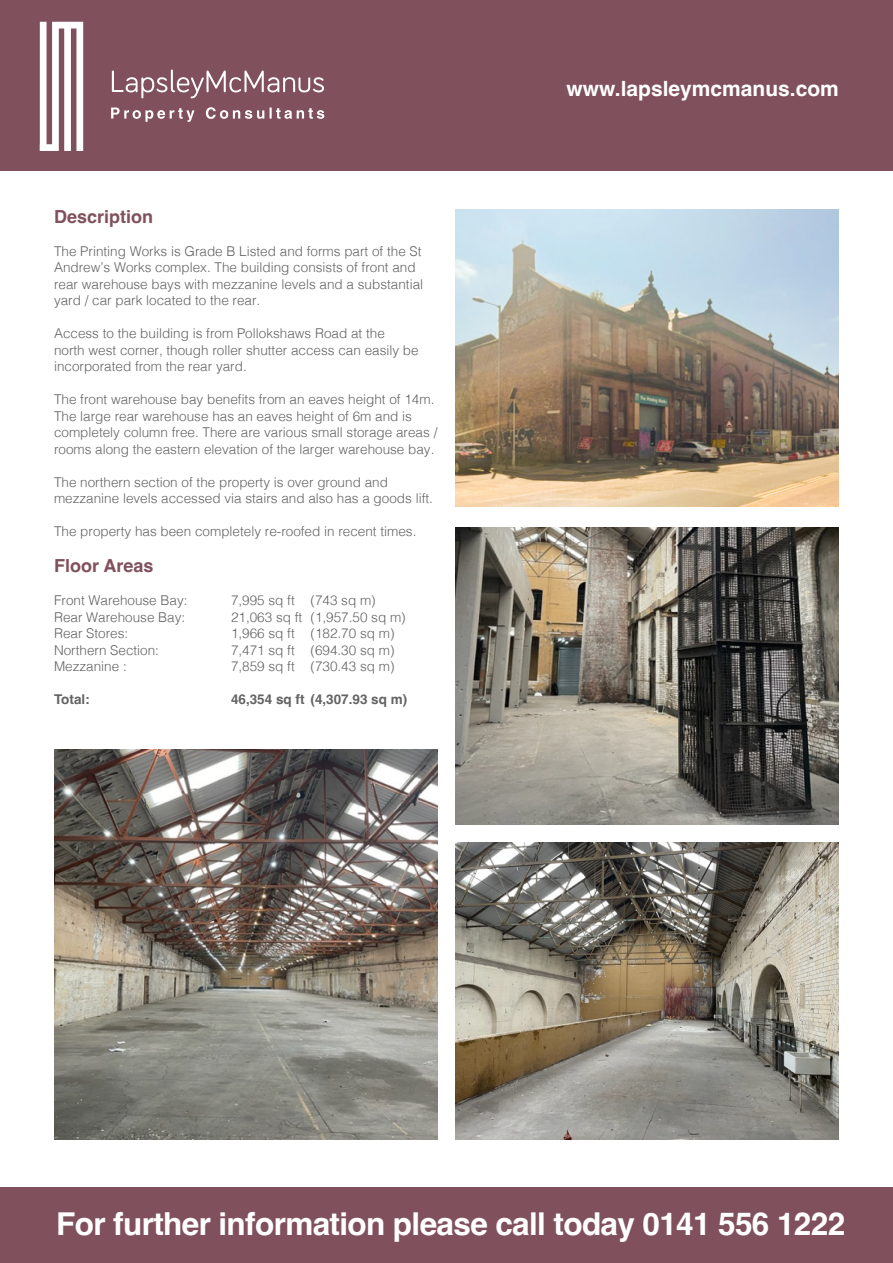
<style>
.page{position:relative;width:893px;height:1263px;background:#fff}
.page>*{position:absolute;margin:0;border:0;box-sizing:border-box;transform-origin:0 0}
.t1{font:700 31.5px "Helvetica";letter-spacing:-.02em;color:#fff}
.t2{font:700 21px "Helvetica";color:#fff}
.t3{font:700 18px "Helvetica";color:#80505d}
.t4{font:300 13.5px/16.5px "Helvetica";color:#646363}
.t5{font:700 13.5px "Helvetica";color:#646363}
</style>
<div class="page">
<div style="left:0;top:0;width:893px;height:171px;background:#80505d"></div>
<svg style="left:40px;top:22px;width:43px;height:129px"></svg>
<div style="left:0;top:1188px;width:893px;height:75px;background:#80505d"></div>
<svg style="left:112px;top:70px;width:212px;height:28px"></svg>
<svg style="left:111px;top:107px;width:213px;height:15px"></svg>
<img style="left:455px;top:209px;width:384px;height:298px">
<img style="left:455px;top:527px;width:384px;height:298px">
<img style="left:455px;top:842px;width:384px;height:298px">
<img style="left:54px;top:749px;width:383px;height:391px">
<h3 class="t3" style="left:54px;top:205px;width:101px">Description</h3>
<p class="t4" style="left:54px;top:242px;width:371px">The Printing Works is Grade B Listed and forms part of the St Andrew’s Works complex. The building consists of front and rear warehouse bays with mezzanine levels and a substantial yard / car park located to the rear.</p>
<p class="t4" style="left:54px;top:324px;width:366px">Access to the building is from Pollokshaws Road at the north west corner, though roller shutter access can easily be incorporated from the rear yard.</p>
<p class="t4" style="left:54px;top:390px;width:385px">The front warehouse bay benefits from an eaves height of 14m.<br>The large rear warehouse has an eaves height of 6m and is completely column free. There are various small storage areas / rooms along the eastern elevation of the larger warehouse bay.</p>
<p class="t4" style="left:54px;top:473px;width:380px">The northern section of the property is over ground and mezzanine levels accessed via stairs and also has a goods lift.</p>
<p class="t4" style="left:54px;top:522px;width:364px">The property has been completely re-roofed in recent times.</p>
<h3 class="t3" style="left:54px;top:555px;width:101px">Floor Areas</h3>
<p class="t4" style="left:54px;top:591px;width:135px">Front Warehouse Bay:</p>
<p class="t4" style="left:231px;top:591px;width:146px">7,995 sq ft (743 sq m)</p>
<p class="t4" style="left:54px;top:608px;width:133px">Rear Warehouse Bay:</p>
<p class="t4" style="left:231px;top:608px;width:176px">21,063 sq ft (1,957.50 sq m)</p>
<p class="t4" style="left:54px;top:624px;width:76px">Rear Stores:</p>
<p class="t4" style="left:231px;top:624px;width:165px">1,966 sq ft (182.70 sq m)</p>
<p class="t4" style="left:54px;top:641px;width:107px">Northern Section:</p>
<p class="t4" style="left:231px;top:641px;width:165px">7,471 sq ft (694.30 sq m)</p>
<p class="t4" style="left:54px;top:657px;width:74px">Mezzanine :</p>
<p class="t4" style="left:231px;top:657px;width:165px">7,859 sq ft (730.43 sq m)</p>
<p class="t5" style="left:54px;top:691px;width:37px">Total:</p>
<p class="t5" style="left:231px;top:691px;width:178px">46,354 sq ft (4,307.93 sq m)</p>
<h2 class="t2" style="left:567px;top:75px;width:274px">www.lapsleymcmanus.com</h2>
<h1 class="t1" style="left:56px;top:1205px;width:790px">For further information please call today 0141 556 1222</h1>
</div>
